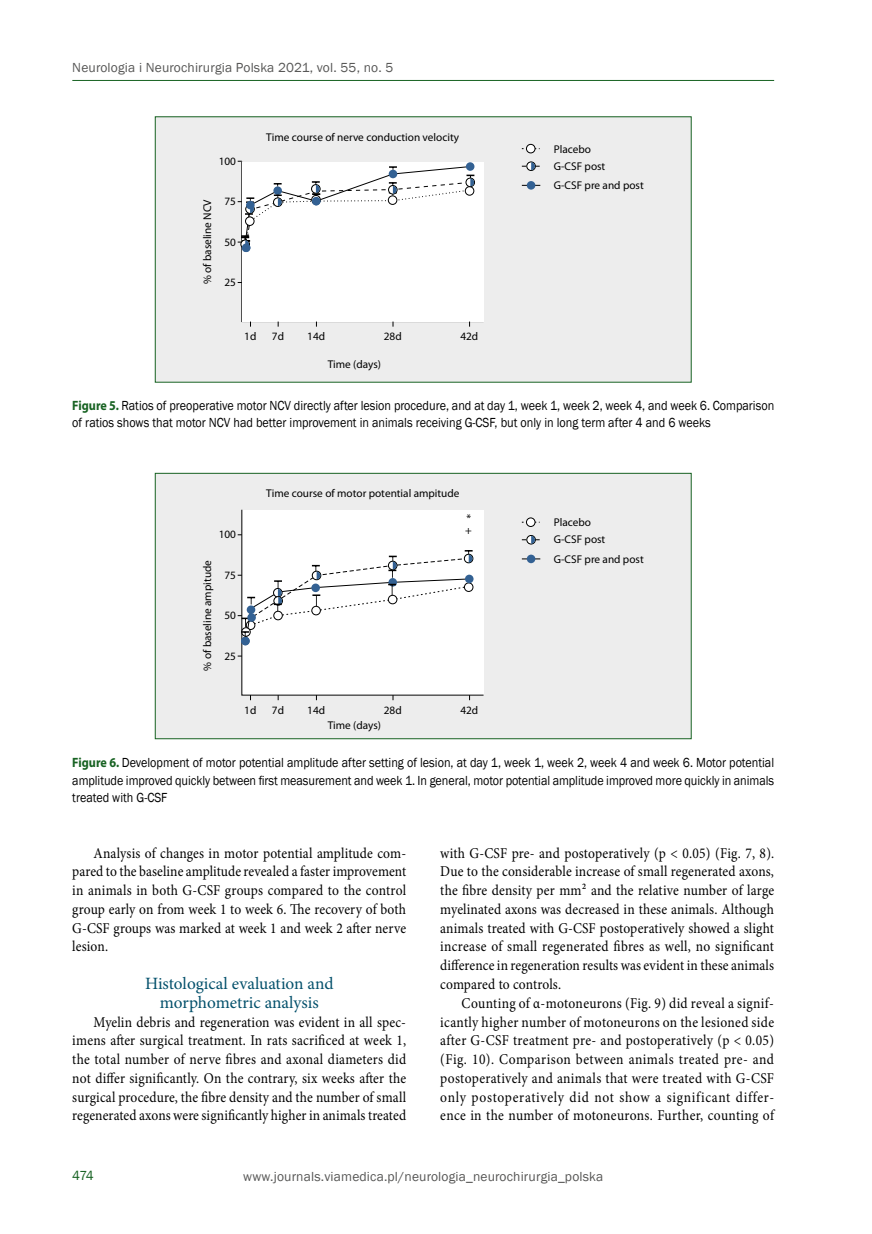
<style>
.page{position:relative;width:872px;height:1234px;background:#fff}
.page>*{position:absolute;margin:0;border:0;box-sizing:border-box;transform-origin:0 0}
.t1{font:17.25px/18.8px "Minion Pro";color:#03506b;text-align:center}
.t2{font:15px/18.8px "Minion Pro";letter-spacing:.01em;color:#000;text-align:justify;scale:.9 1}
.t3{font:13.5px/17.2px "Franklin Gothic";color:#000;scale:.9 1}
.t4{font:13.5px "Franklin Gothic";letter-spacing:.01em;color:#575756}
.t5{font:13.5px "Franklin Gothic";color:#176222}
.t6{font:11.25px/17px "Myriad Pro";color:#000}
.s1{font-family:"Myriad Pro";font-weight:700;color:#176222}
</style>
<div class="page">
<hr style="left:72px;top:80px;width:702px;height:1px;background:#176222">
<div style="left:155px;top:117px;width:536px;height:265px;background:#ededed"></div>
<div style="left:527px;top:181px;width:8px;height:8px;background:#336193;border-radius:50%"></div>
<div style="left:526px;top:144px;width:9px;height:9px;background:#fff;border-radius:50%"></div>
<div style="left:526px;top:144px;width:9px;height:9px;border:1px solid #000;border-radius:50%"></div>
<div style="left:526px;top:161px;width:10px;height:10px;border:1px solid #000;border-radius:50%"></div>
<svg style="left:522px;top:162px;width:18px;height:8px"></svg>
<svg style="left:238px;top:161px;width:246px;height:165px;background:#f7f7f8"></svg>
<div style="left:388px;top:196px;width:9px;height:8px;background:#fff;border-radius:50%"></div>
<div style="left:388px;top:195px;width:9px;height:10px;border:1px solid #000;border-radius:50%"></div>
<div style="left:311px;top:195px;width:10px;height:9px;border:1px solid #000;border-radius:50%"></div>
<div style="left:312px;top:197px;width:8px;height:8px;background:#336193;border-radius:50%"></div>
<div style="left:155px;top:473px;width:536px;height:265px;background:#ededed"></div>
<div style="left:155px;top:473px;width:536px;height:266px;border:1px solid #176222"></div>
<div style="left:241px;top:509px;width:243px;height:186px;background:#fff"></div>
<div style="left:527px;top:554px;width:8px;height:9px;background:#336193;border-radius:50%"></div>
<div style="left:526px;top:518px;width:9px;height:8px;background:#fff;border-radius:50%"></div>
<div style="left:526px;top:517px;width:9px;height:10px;border:1px solid #000;border-radius:50%"></div>
<div style="left:464px;top:582px;width:9px;height:9px;border:1px solid #000;border-radius:50%"></div>
<div style="left:241px;top:636px;width:9px;height:9px;background:#336193;border-radius:50%"></div>
<div style="left:526px;top:535px;width:10px;height:9px;border:1px solid #000;border-radius:50%"></div>
<svg style="left:522px;top:535px;width:18px;height:8px"></svg>
<div style="left:464px;top:553px;width:9px;height:10px;border:1px solid #000;border-radius:50%"></div>
<svg style="left:238px;top:550px;width:234px;height:90px;background:#eff0f1"></svg>
<p class="t4" style="left:72px;top:59px;width:323px">Neurologia i Neurochirurgia Polska 2021, vol. 55, no. 5</p>
<p class="t6" style="left:219px;top:153px;width:19px">100</p>
<p class="t6" style="left:199px;top:284px;width:86px;rotate:-90deg">% of baseline NCV</p>
<p class="t6" style="left:224px;top:193px;width:13px">75</p>
<p class="t6" style="left:224px;top:234px;width:13px">50</p>
<p class="t6" style="left:224px;top:274px;width:13px">25</p>
<p class="t6" style="left:266px;top:129px;width:194px">Time course of nerve conduction velocity</p>
<p class="t6" style="left:244px;top:328px;width:14px">1d</p>
<p class="t6" style="left:272px;top:328px;width:14px">7d</p>
<p class="t6" style="left:307px;top:328px;width:19px">14d</p>
<p class="t6" style="left:384px;top:328px;width:19px">28d</p>
<p class="t6" style="left:460px;top:328px;width:19px">42d</p>
<p class="t6" style="left:328px;top:356px;width:55px">Time (days)</p>
<p class="t6" style="left:554px;top:141px;width:53px">Placebo<br>G-CSF post</p>
<p class="t6" style="left:554px;top:177px;width:91px">G-CSF pre and post</p>
<p class="t3" style="left:72px;top:397px;width:781px"><span class="s1">Figure 5.</span> Ratios of preoperative motor NCV directly after lesion procedure, and at day 1, week 1, week 2, week 4, and week 6. Comparison of ratios shows that motor NCV had better improvement in animals receiving G-CSF, but only in long term after 4 and 6 weeks</p>
<p class="t6" style="left:219px;top:526px;width:19px">100</p>
<p class="t6" style="left:199px;top:670px;width:112px;rotate:-90deg">% of baseline ampitude</p>
<p class="t6" style="left:224px;top:566px;width:13px">75</p>
<p class="t6" style="left:224px;top:607px;width:13px">50</p>
<p class="t6" style="left:224px;top:647px;width:13px">25</p>
<p class="t6" style="left:266px;top:485px;width:195px">Time course of motor potential ampitude</p>
<p class="t6" style="left:465px;top:511px;width:8px;line-height:12.8px">* +</p>
<p class="t6" style="left:244px;top:701px;width:14px">1d</p>
<p class="t6" style="left:272px;top:701px;width:14px">7d</p>
<p class="t6" style="left:307px;top:701px;width:19px">14d</p>
<p class="t6" style="left:384px;top:701px;width:19px">28d</p>
<p class="t6" style="left:460px;top:701px;width:19px">42d</p>
<p class="t6" style="left:328px;top:716px;width:55px">Time (days)</p>
<p class="t6" style="left:554px;top:514px;width:53px">Placebo<br>G-CSF post</p>
<p class="t6" style="left:554px;top:550px;width:91px">G-CSF pre and post</p>
<p class="t3" style="left:72px;top:754px;width:781px;text-align:justify"><span class="s1">Figure 6.</span> Development of motor potential amplitude after setting of lesion, at day 1, week 1, week 2, week 4 and week 6. Motor potential amplitude improved quickly between first measurement and week 1. In general, motor potential amplitude improved more quickly in animals treated with G-CSF</p>
<p class="t2" style="left:72px;top:843px;width:372px;text-indent:21px">Analysis of changes in motor potential amplitude com&shy;pared to the baseline amplitude revealed a faster improvement in animals in both G-CSF groups compared to the control group early on from week 1 to week 6. The recovery of both G-CSF groups was marked at week 1 and week 2 after nerve lesion.</p>
<p class="t1" style="left:145px;top:973px;width:190px">Histological evaluation and morphometric analysis</p>
<p class="t2" style="left:72px;top:1012px;width:372px;text-indent:21px">Myelin debris and regeneration was evident in all spec&shy;imens after surgical treatment. In rats sacrificed at week 1, the total number of nerve fibres and axonal diameters did not differ significantly. On the contrary, six weeks after the surgical procedure, the fibre density and the number of small regenerated axons were significantly higher in animals treated</p>
<p class="t2" style="left:440px;top:843px;width:372px">with G-CSF pre- and postoperatively (p &lt; 0.05) (Fig. 7, 8).<br>Due to the considerable increase of small regenerated axons, the fibre density per mm² and the relative number of large myelinated axons was decreased in these animals. Although animals treated with G-CSF postoperatively showed a slight increase of small regenerated fibres as well, no significant difference in regeneration results was evident in these animals compared to controls.</p>
<p class="t2" style="left:440px;top:993px;width:372px;text-indent:21px">Counting of α-motoneurons (Fig. 9) did reveal a signif&shy;icantly higher number of motoneurons on the lesioned side after G-CSF treatment pre- and postoperatively (p &lt; 0.05) (Fig. 10). Comparison between animals treated pre- and postoperatively and animals that were treated with G-CSF only postoperatively did not show a significant differ&shy;ence in the number of motoneurons. Further, counting of</p>
<p class="t5" style="left:72px;top:1166px;width:23px">474</p>
<p class="t4" style="left:243px;top:1168px;width:361px">www.journals.viamedica.pl/neurologia_neurochirurgia_polska</p>
</div>
